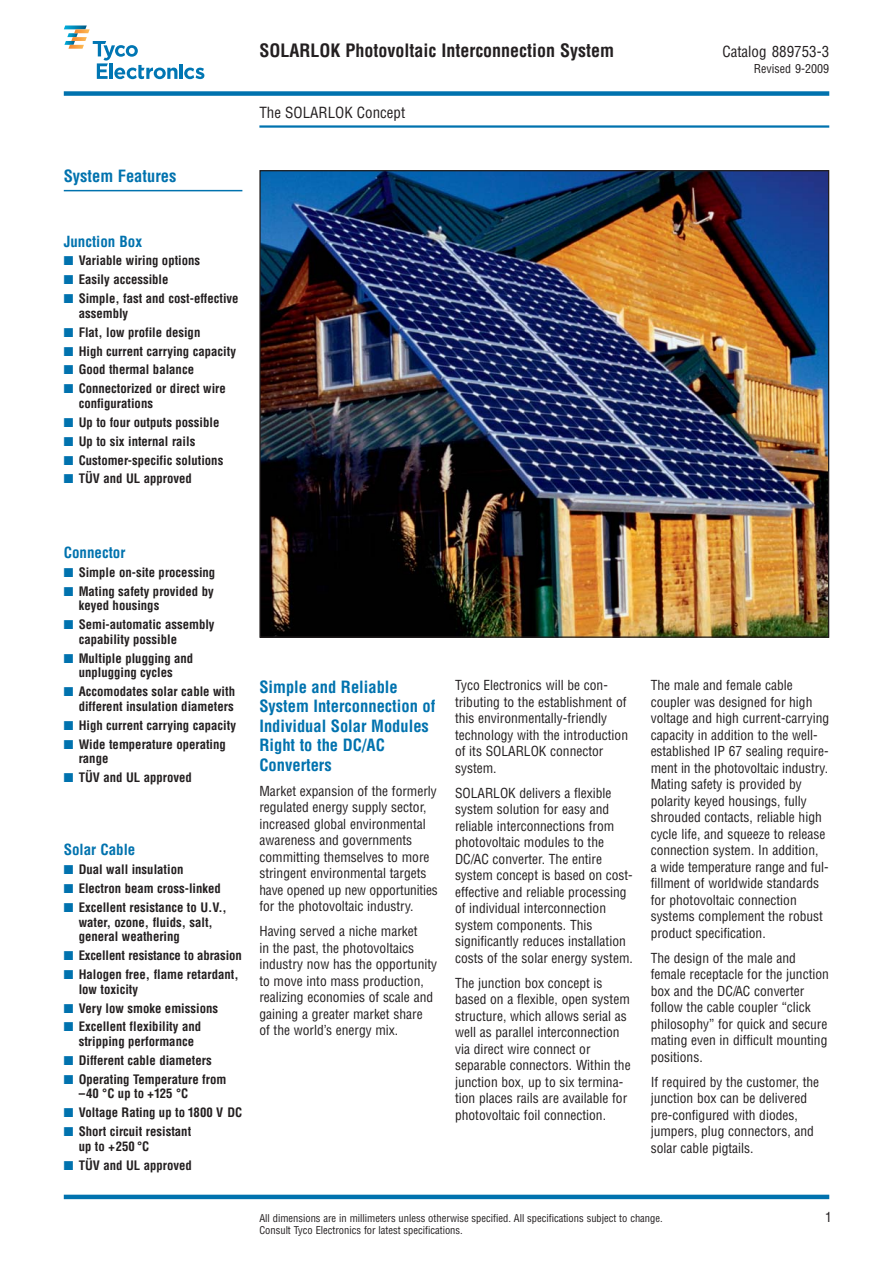
<style>
.page{position:relative;width:893px;height:1263px;background:#fff}
.page>*{position:absolute;margin:0;border:0;box-sizing:border-box;transform-origin:0 0}
.t1{font:700 condensed 18px "Helvetica";color:#231f20}
.t2{font:700 condensed 16.5px/19.5px "Helvetica";color:#0072ae}
.t3{font:condensed 15px "Helvetica";color:#231f20}
.t4{font:700 condensed 15px "Helvetica";color:#0072ae}
.t5{font:condensed 13.5px/16.5px "Helvetica";color:#231f20}
.t6{font:700 condensed 12.75px/14.7px "Helvetica";color:#231f20}
.t7{font:condensed 12px "Helvetica";color:#231f20}
.t8{font:condensed 10.5px/12px "Helvetica";color:#231f20}
.s1{color:#0072ae}
</style>
<div class="page">
<hr style="left:259px;top:125px;width:570px;height:3px;background:#0072ae">
<div style="left:64px;top:91px;width:765px;height:5px;background:#0072ae"></div>
<svg style="left:64px;top:26px;width:140px;height:53px"></svg>
<hr style="left:64px;top:1195px;width:765px;height:4px;background:#0072ae">
<hr style="left:64px;top:190px;width:178px;height:1px;background:#0072ae">
<img style="left:261px;top:172px;width:566px;height:464px">
<p class="t2" style="left:64px;top:168px;width:114px">System Features</p>
<p class="t4" style="left:64px;top:235px;width:80px">Junction Box</p>
<p class="t6" style="left:64px;top:254px;width:138px"><span class="s1">■</span> Variable wiring options</p>
<p class="t6" style="left:64px;top:273px;width:106px"><span class="s1">■</span> Easily accessible</p>
<p class="t6" style="left:79px;top:292px;width:161px;text-indent:-15px"><span class="s1">■</span> Simple, fast and cost-effective assembly</p>
<p class="t6" style="left:64px;top:326px;width:138px"><span class="s1">■</span> Flat, low profile design</p>
<p class="t6" style="left:64px;top:345px;width:174px"><span class="s1">■</span> High current carrying capacity</p>
<p class="t6" style="left:64px;top:363px;width:132px"><span class="s1">■</span> Good thermal balance</p>
<p class="t6" style="left:79px;top:382px;width:149px;text-indent:-15px"><span class="s1">■</span> Connectorized or direct wire configurations</p>
<p class="t6" style="left:64px;top:416px;width:157px"><span class="s1">■</span> Up to four outputs possible</p>
<p class="t6" style="left:64px;top:435px;width:133px"><span class="s1">■</span> Up to six internal rails</p>
<p class="t6" style="left:64px;top:454px;width:161px"><span class="s1">■</span> Customer-specific solutions</p>
<p class="t6" style="left:64px;top:472px;width:130px"><span class="s1">■</span> TÜV and UL approved</p>
<h1 class="t1" style="left:259px;top:43px;width:356px">SOLARLOK Photovoltaic Interconnection System</h1>
<p class="t3" style="left:722px;top:45px;width:108px">Catalog 889753-3</p>
<p class="t7" style="left:754px;top:64px;width:77px">Revised 9-2009</p>
<p class="t3" style="left:259px;top:106px;width:147px">The SOLARLOK Concept</p>
<p class="t4" style="left:64px;top:547px;width:63px">Connector</p>
<p class="t6" style="left:64px;top:566px;width:153px"><span class="s1">■</span> Simple on-site processing</p>
<p class="t6" style="left:79px;top:585px;width:137px;text-indent:-15px"><span class="s1">■</span> Mating safety provided by keyed housings</p>
<p class="t6" style="left:79px;top:618px;width:137px;text-indent:-15px"><span class="s1">■</span> Semi-automatic assembly capability possible</p>
<p class="t6" style="left:64px;top:652px;width:131px;text-align:center"><span class="s1">■</span> Multiple plugging and unplugging cycles</p>
<p class="t6" style="left:64px;top:685px;width:173px;text-align:right"><span class="s1">■</span> Accomodates solar cable with different insulation diameters</p>
<p class="t6" style="left:64px;top:719px;width:174px"><span class="s1">■</span> High current carrying capacity</p>
<p class="t6" style="left:79px;top:738px;width:149px;text-indent:-15px"><span class="s1">■</span> Wide temperature operating range</p>
<p class="t6" style="left:64px;top:771px;width:130px"><span class="s1">■</span> TÜV and UL approved</p>
<p class="t4" style="left:64px;top:844px;width:73px">Solar Cable</p>
<p class="t6" style="left:64px;top:863px;width:121px"><span class="s1">■</span> Dual wall insulation</p>
<p class="t6" style="left:64px;top:882px;width:159px"><span class="s1">■</span> Electron beam cross-linked</p>
<p class="t6" style="left:79px;top:901px;width:150px;text-indent:-15px"><span class="s1">■</span> Excellent resistance to U.V., water, ozone, fluids, salt, general weathering</p>
<p class="t6" style="left:64px;top:949px;width:179px"><span class="s1">■</span> Excellent resistance to abrasion</p>
<p class="t6" style="left:79px;top:968px;width:161px;text-indent:-15px"><span class="s1">■</span> Halogen free, flame retardant, low toxicity</p>
<p class="t6" style="left:64px;top:1002px;width:156px"><span class="s1">■</span> Very low smoke emissions</p>
<p class="t6" style="left:79px;top:1020px;width:124px;text-indent:-15px"><span class="s1">■</span> Excellent flexibility and stripping performance</p>
<p class="t6" style="left:64px;top:1054px;width:149px"><span class="s1">■</span> Different cable diameters</p>
<p class="t6" style="left:79px;top:1073px;width:149px;text-indent:-15px"><span class="s1">■</span> Operating Temperature from –40 °C up to +125 °C</p>
<p class="t6" style="left:64px;top:1106px;width:180px"><span class="s1">■</span> Voltage Rating up to 1800 V DC</p>
<p class="t6" style="left:79px;top:1125px;width:114px;text-indent:-15px"><span class="s1">■</span> Short circuit resistant up to +250 °C</p>
<p class="t6" style="left:64px;top:1159px;width:130px"><span class="s1">■</span> TÜV and UL approved</p>
<p class="t2" style="left:259px;top:678px;width:177px">Simple and Reliable<br>System Interconnection of<br>Individual Solar Modules<br>Right to the DC/AC<br>Converters</p>
<p class="t5" style="left:259px;top:784px;width:180px">Market expansion of the formerly regulated energy supply sector, increased global environmental awareness and governments committing themselves to more stringent environmental targets have opened up new opportunities for the photovoltaic industry.</p>
<p class="t5" style="left:259px;top:924px;width:179px">Having served a niche market<br>in the past, the photovoltaics industry now has the opportunity to move into mass production, realizing economies of scale and gaining a greater market share<br>of the world’s energy mix.</p>
<p class="t5" style="left:455px;top:678px;width:175px">Tyco Electronics will be con&shy;tributing to the establishment of this environmentally-friendly technology with the introduction of its SOLARLOK connector system.</p>
<p class="t5" style="left:455px;top:786px;width:179px">SOLARLOK delivers a flexible system solution for easy and reliable interconnections from photovoltaic modules to the<br>DC/AC converter. The entire system concept is based on cost&shy;effective and reliable processing of individual interconnection system components. This significantly reduces installation costs of the solar energy system.</p>
<p class="t5" style="left:455px;top:976px;width:177px">The junction box concept is based on a flexible, open system structure, which allows serial as well as parallel interconnection via direct wire connect or separable connectors. Within the junction box, up to six termina&shy;tion places rails are available for photovoltaic foil connection.</p>
<p class="t5" style="left:651px;top:678px;width:180px">The male and female cable coupler was designed for high voltage and high current-carrying capacity in addition to the well&shy;established IP 67 sealing require&shy;ment in the photovoltaic industry.<br>Mating safety is provided by polarity keyed housings, fully shrouded contacts, reliable high cycle life, and squeeze to release connection system. In addition,<br>a wide temperature range and ful&shy;fillment of worldwide standards for photovoltaic connection systems complement the robust product specification.</p>
<p class="t5" style="left:651px;top:951px;width:180px">The design of the male and female receptacle for the junction box and the DC/AC converter follow the cable coupler “click philosophy” for quick and secure mating even in difficult mounting positions.</p>
<p class="t5" style="left:651px;top:1075px;width:170px">If required by the customer, the junction box can be delivered pre-configured with diodes, jumpers, plug connectors, and solar cable pigtails.</p>
<p class="t8" style="left:259px;top:1213px;width:405px">All dimensions are in millimeters unless otherwise specified. All specifications subject to change.<br>Consult Tyco Electronics for latest specifications.</p>
<p class="t5" style="left:825px;top:1210px;width:8px">1</p>
</div>
